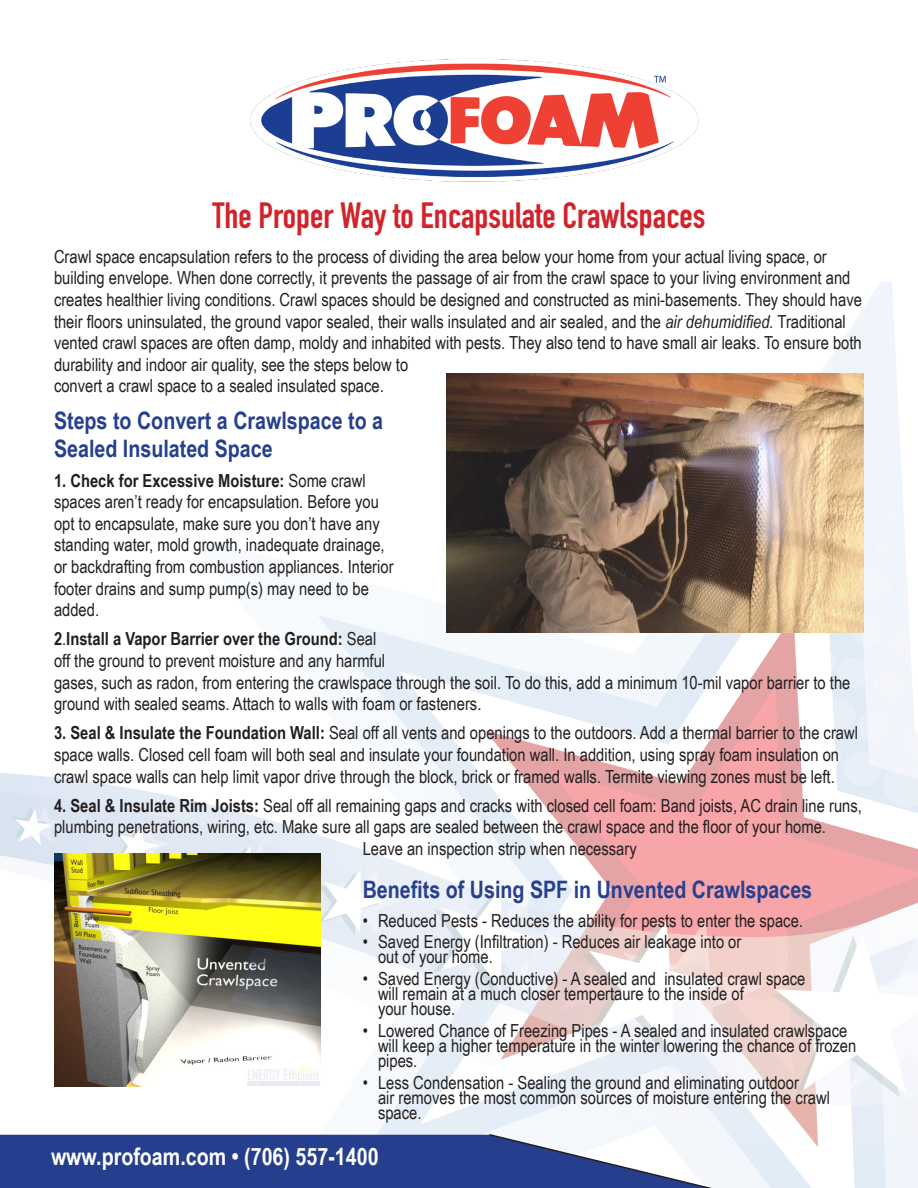
<style>
.page{position:relative;width:918px;height:1188px;background:#fff}
.page>*{position:absolute;margin:0;border:0;box-sizing:border-box;transform-origin:0 0}
.t1{font:700 36px "DIN Condensed";color:#d1232a}
.t2{font:700 24px/28.8px "Arial Narrow";color:#27408e}
.t3{font:700 24px "Arial Narrow";color:#fff}
.t4{font:18px/21.6px "Arial Narrow";color:#231f20}
.s1{font-style:italic}
.s2{font-weight:700}
</style>
<div class="page">
<img style="left:0;top:283px;width:918px;height:905px">
<img style="left:250px;top:58px;width:449px;height:124px">
<img style="left:446px;top:374px;width:418px;height:259px">
<img style="left:54px;top:853px;width:267px;height:233px">
<svg style="left:0;top:1133px;width:774px;height:55px"></svg>
<p class="t1" style="left:213px;top:191px;width:494px">The Proper Way to Encapsulate Crawlspaces</p>
<p class="t4" style="left:54px;top:245px;width:809px">Crawl space encapsulation refers to the process of dividing the area below your home from your actual living space, or building envelope. When done correctly, it prevents the passage of air from the crawl space to your living environment and creates healthier living conditions. Crawl spaces should be designed and constructed as mini-basements. They should have their floors uninsulated, the ground vapor sealed, their walls insulated and air sealed, and the <span class="s1">air dehumidified.</span> Traditional vented crawl spaces are often damp, moldy and inhabited with pests. They also tend to have small air leaks. To ensure both durability and indoor air quality, see the steps below to<br>convert a crawl space to a sealed insulated space.</p>
<p class="t2" style="left:54px;top:405px;width:331px">Steps to Convert a Crawlspace to a<br>Sealed Insulated Space</p>
<p class="t4" style="left:54px;top:469px;width:341px"><span class="s2">1. Check for Excessive Moisture:</span> Some crawl spaces aren’t ready for encapsulation. Before you opt to encapsulate, make sure you don’t have any standing water, mold growth, inadequate drainage, or backdrafting from combustion appliances. Interior footer drains and sump pump(s) may need to be added.</p>
<p class="t4" style="left:54px;top:628px;width:798px"><span class="s2">2</span>.<span class="s2">Install a Vapor Barrier over the Ground:</span> Seal<br>off the ground to prevent moisture and any harmful<br>gases, such as radon, from entering the crawlspace through the soil. To do this, add a minimum 10-mil vapor barrier to the ground with sealed seams. Attach to walls with foam or fasteners.</p>
<p class="t4" style="left:54px;top:722px;width:806px"><span class="s2">3. Seal &amp; Insulate the Foundation Wall:</span> Seal off all vents and openings to the outdoors. Add a thermal barrier to the crawl space walls. Closed cell foam will both seal and insulate your foundation wall. In addition, using spray foam insulation on crawl space walls can help limit vapor drive through the block, brick or framed walls. Termite viewing zones must be left.</p>
<p class="t4" style="left:54px;top:794px;width:809px"><span class="s2">4. Seal &amp; Insulate Rim Joists:</span> Seal off all remaining gaps and cracks with closed cell foam: Band joists, AC drain line runs,</p>
<p class="t4" style="left:54px;top:816px;width:774px">plumbing penetrations, wiring, etc. Make sure all gaps are sealed between the crawl space and the floor of your home.</p>
<p class="t4" style="left:363px;top:837px;width:276px">Leave an inspection strip when necessary</p>
<p class="t2" style="left:363px;top:874px;width:451px">Benefits of Using SPF in Unvented Crawlspaces</p>
<p class="t4" style="left:363px;top:909px;width:442px">• Reduced Pests - Reduces the ability for pests to enter the space.</p>
<p class="t4" style="left:378px;top:934px;width:365px;line-height:15px;text-indent:-15px">• Saved Energy (Infiltration) - Reduces air leakage into or out of your home.</p>
<p class="t4" style="left:378px;top:971px;width:429px;line-height:15px;text-indent:-15px">• Saved Energy (Conductive) - A sealed and insulated crawl space will remain at a much closer tempertaure to the inside of<br>your house.</p>
<p class="t4" style="left:378px;top:1022px;width:480px;line-height:15px;text-indent:-15px">• Lowered Chance of Freezing Pipes - A sealed and insulated crawlspace will keep a higher temperature in the winter lowering the chance of frozen pipes.</p>
<p class="t4" style="left:378px;top:1074px;width:454px;line-height:15px;text-indent:-15px">• Less Condensation - Sealing the ground and eliminating outdoor<br>air removes the most common sources of moisture entering the crawl space.</p>
<p class="t3" style="left:51px;top:1139px;width:329px">www.profoam.com • (706) 557-1400</p>
</div>
